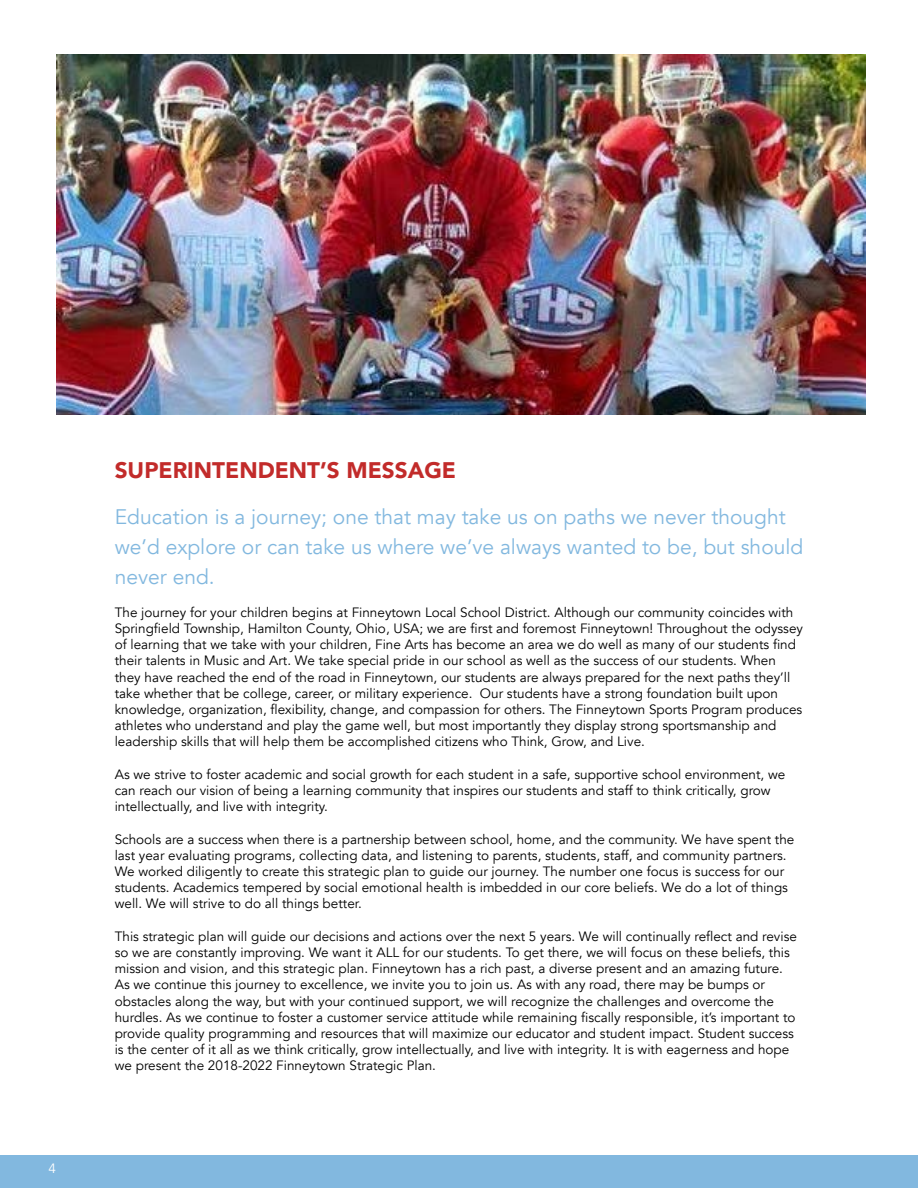
<style>
.page{position:relative;width:918px;height:1188px;background:#fff}
.page>*{position:absolute;margin:0;border:0;box-sizing:border-box;transform-origin:0 0}
.t1{font:900 22.5px "Avenir";color:#c22b2a}
.t2{font:21px/30px "Avenir";color:#82b8df}
.t3{font:13.5px/16.2px "Avenir";color:#000}
.t4{font:13.5px "Avenir";color:#fff}
</style>
<div class="page">
<div style="left:0;top:1156px;width:918px;height:32px;background:#82b8df"></div>
<img style="left:56px;top:54px;width:810px;height:360px">
<p class="t4" style="left:49px;top:1161px;width:9px">4</p>
<h1 class="t1" style="left:115px;top:451px;width:343px">SUPERINTENDENT’S MESSAGE</h1>
<h2 class="t2" style="left:115px;top:503px;width:690px">Education is a journey; one that may take us on paths we never thought we’d explore or can take us where we’ve always wanted to be, but should never end.</h2>
<p class="t3" style="left:115px;top:604px;width:690px">The journey for your children begins at Finneytown Local School District. Although our community coincides with Springfield Township, Hamilton County, Ohio, USA; we are first and foremost Finneytown! Throughout the odyssey of learning that we take with your children, Fine Arts has become an area we do well as many of our students find their talents in Music and Art. We take special pride in our school as well as the success of our students. When they have reached the end of the road in Finneytown, our students are always prepared for the next paths they’ll take whether that be college, career, or military experience. Our students have a strong foundation built upon knowledge, organization, flexibility, change, and compassion for others. The Finneytown Sports Program produces athletes who understand and play the game well, but most importantly they display strong sportsmanship and leadership skills that will help them be accomplished citizens who Think, Grow, and Live.</p>
<p class="t3" style="left:115px;top:766px;width:672px">As we strive to foster academic and social growth for each student in a safe, supportive school environment, we can reach our vision of being a learning community that inspires our students and staff to think critically, grow intellectually, and live with integrity.</p>
<p class="t3" style="left:115px;top:831px;width:681px">Schools are a success when there is a partnership between school, home, and the community. We have spent the last year evaluating programs, collecting data, and listening to parents, students, staff, and community partners.<br>We worked diligently to create this strategic plan to guide our journey. The number one focus is success for our students. Academics tempered by social emotional health is imbedded in our core beliefs. We do a lot of things well. We will strive to do all things better.</p>
<p class="t3" style="left:115px;top:928px;width:684px">This strategic plan will guide our decisions and actions over the next 5 years. We will continually reflect and revise so we are constantly improving. We want it ALL for our students. To get there, we will focus on these beliefs, this mission and vision, and this strategic plan. Finneytown has a rich past, a diverse present and an amazing future.<br>As we continue this journey to excellence, we invite you to join us. As with any road, there may be bumps or obstacles along the way, but with your continued support, we will recognize the challenges and overcome the hurdles. As we continue to foster a customer service attitude while remaining fiscally responsible, it’s important to provide quality programming and resources that will maximize our educator and student impact. Student success is the center of it all as we think critically, grow intellectually, and live with integrity. It is with eagerness and hope we present the 2018-2022 Finneytown Strategic Plan.</p>
</div>
